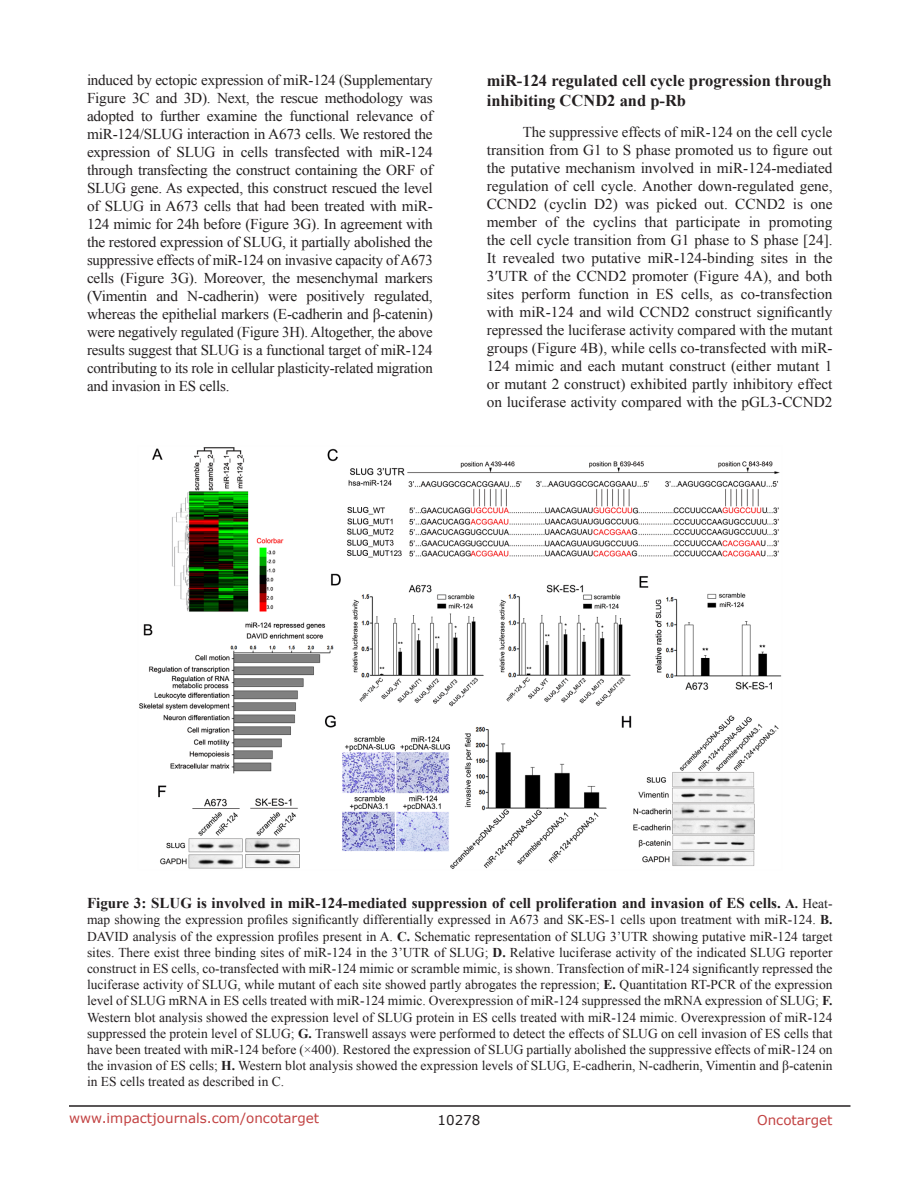
<style>
.page{position:relative;width:918px;height:1188px;background:#fff}
.page>*{position:absolute;margin:0;border:0;box-sizing:border-box;transform-origin:0 0}
.SubHeading{font:700 16.5px/19.8px "Times New Roman";color:#231f20}
.BodyText{font:15px/18px "Times New Roman";letter-spacing:-.015em;color:#231f20;text-align:justify}
.figuretext{font:700 15px "Times New Roman";color:#231f20}
.figuretext-2{font:13.5px/16.2px "Times New Roman";color:#231f20;text-align:justify}
.t1{font:13.5px "Verdana";color:#c24141}
.t2{font:13.5px "Verdana";color:#231f20}
.s1{font-size:13.5px}
.s2{font-weight:400;font-size:13.5px}
.s3{font-weight:700}
</style>
<div class="page">
<hr style="left:69px;top:1105px;width:781px;height:2px;background:#231f20">
<img style="left:139px;top:447px;width:643px;height:422px">
<p class="BodyText" style="left:87px;top:71px;width:347px">induced by ectopic expression of miR-124 (Supplementary Figure 3C and 3D). Next, the rescue methodology was adopted to further examine the functional relevance of miR-124/SLUG interaction in A673 cells. We restored the expression of SLUG in cells transfected with miR-124 through transfecting the construct containing the ORF of SLUG gene. As expected, this construct rescued the level of SLUG in A673 cells that had been treated with miR-124 mimic for 24h before (Figure 3G). In agreement with the restored expression of SLUG, it partially abolished the suppressive effects of miR-124 on invasive capacity of A673 cells (Figure 3G). Moreover, the mesenchymal markers (Vimentin and N-cadherin) were positively regulated, whereas the epithelial markers (E-cadherin and β-catenin) were negatively regulated (Figure 3H). Altogether, the above results suggest that SLUG is a functional target of miR-124 contributing to its role in cellular plasticity-related migration and invasion in ES cells.</p>
<p class="SubHeading" style="left:487px;top:70px;width:346px">miR-124 regulated cell cycle progression through inhibiting CCND2 and p-Rb</p>
<p class="BodyText" style="left:487px;top:123px;width:347px;text-indent:36px">The suppressive effects of miR-124 on the cell cycle transition from G1 to S phase promoted us to figure out the putative mechanism involved in miR-124-mediated regulation of cell cycle. Another down-regulated gene, CCND2 (cyclin D2) was picked out. CCND2 is one member of the cyclins that participate in promoting the cell cycle transition from G1 phase to S phase [24].<br>It revealed two putative miR-124-binding sites in the 3′UTR of the CCND2 promoter (Figure 4A), and both sites perform function in ES cells, as co-transfection with miR-124 and wild CCND2 construct significantly repressed the luciferase activity compared with the mutant groups (Figure 4B), while cells co-transfected with miR-124 mimic and each mutant construct (either mutant 1 or mutant 2 construct) exhibited partly inhibitory effect on luciferase activity compared with the pGL3-CCND2</p>
<p class="figuretext" style="left:87px;top:893px;width:747px">Figure 3: SLUG is involved in miR-124-mediated suppression of cell proliferation and invasion of ES cells. <span class="s1">A.</span> <span class="s2">Heat-</span></p>
<p class="figuretext-2" style="left:87px;top:912px;width:747px">map showing the expression profiles significantly differentially expressed in A673 and SK-ES-1 cells upon treatment with miR-124. <span class="s3">B.<br></span>DAVID analysis of the expression profiles present in A. <span class="s3">C.</span> Schematic representation of SLUG 3’UTR showing putative miR-124 target sites. There exist three binding sites of miR-124 in the 3’UTR of SLUG; <span class="s3">D.</span> Relative luciferase activity of the indicated SLUG reporter construct in ES cells, co-transfected with miR-124 mimic or scramble mimic, is shown. Transfection of miR-124 significantly repressed the luciferase activity of SLUG, while mutant of each site showed partly abrogates the repression; <span class="s3">E.</span> Quantitation RT-PCR of the expression level of SLUG mRNA in ES cells treated with miR-124 mimic. Overexpression of miR-124 suppressed the mRNA expression of SLUG; <span class="s3">F.<br></span>Western blot analysis showed the expression level of SLUG protein in ES cells treated with miR-124 mimic. Overexpression of miR-124 suppressed the protein level of SLUG; <span class="s3">G.</span> Transwell assays were performed to detect the effects of SLUG on cell invasion of ES cells that have been treated with miR-124 before (×400). Restored the expression of SLUG partially abolished the suppressive effects of miR-124 on the invasion of ES cells; <span class="s3">H.</span> Western blot analysis showed the expression levels of SLUG, E-cadherin, N-cadherin, Vimentin and β-catenin in ES cells treated as described in C.</p>
<p class="t1" style="left:69px;top:1109px;width:252px">www.impactjournals.com/oncotarget</p>
<p class="t2" style="left:438px;top:1111px;width:44px">10278</p>
<p class="t1" style="left:757px;top:1111px;width:77px">Oncotarget</p>
</div>
